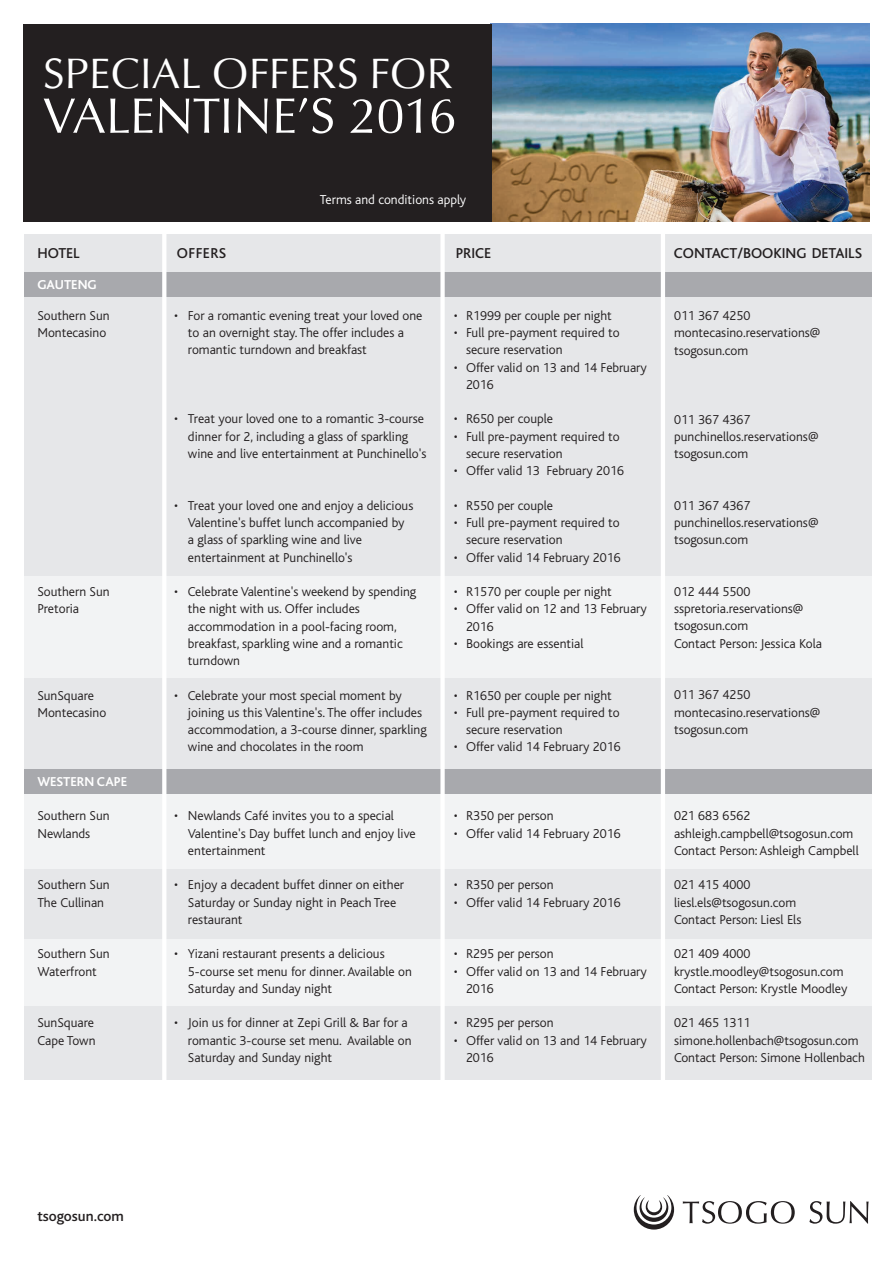
<style>
.page{position:relative;width:893px;height:1263px;background:#fff}
.page>*{position:absolute;margin:0;border:0;box-sizing:border-box;transform-origin:0 0}
.t1{font:51px "Classico Becker";color:#fff}
.t2{font:43.5px "Classico Becker";color:#fff}
.t3{font:500 15px "Bliss";color:#231f20}
.t4{font:300 13.5px/17.2px "Bliss";color:#231f20}
.t5{font:300 13.5px "Bliss";color:#fff}
.t6{font:700 13.5px "Bliss";color:#fff}
</style>
<div class="page">
<img style="left:492px;top:24px;width:377px;height:198px">
<div style="left:24px;top:24px;width:468px;height:203px;background:#231f20"></div>
<div style="left:24px;top:227px;width:847px;height:853px;background:#e6e7e9"></div>
<div style="left:24px;top:576px;width:847px;height:102px;background:#f2f3f4"></div>
<div style="left:24px;top:776px;width:847px;height:92px;background:#f2f3f4"></div>
<div style="left:24px;top:939px;width:847px;height:67px;background:#f2f3f4"></div>
<div style="left:24px;top:273px;width:847px;height:24px;background:#a8a9ad"></div>
<div style="left:24px;top:770px;width:847px;height:24px;background:#a8a9ad"></div>
<svg style="left:634px;top:1195px;width:40px;height:34px"></svg>
<svg style="left:683px;top:1201px;width:112px;height:22px"></svg>
<svg style="left:809px;top:1201px;width:60px;height:22px"></svg>
<hr style="left:162px;top:234px;width:4px;height:948px;background:#fff">
<div style="left:440px;top:234px;width:5px;height:941px;background:#fff"></div>
<hr style="left:661px;top:234px;width:4px;height:948px;background:#fff">
<div style="left:17px;top:222px;width:864px;height:12px;background:#fff"></div>
<h2 class="t2" style="left:43px;top:47px;width:412px">SPECIAL OFFERS FOR</h2>
<h1 class="t1" style="left:43px;top:85px;width:415px">VALENTINE’S 2016</h1>
<p class="t5" style="left:320px;top:193px;width:148px">Terms and conditions apply</p>
<p class="t3" style="left:37px;top:245px;width:44px">HOTEL</p>
<p class="t3" style="left:177px;top:245px;width:51px">OFFERS</p>
<p class="t3" style="left:674px;top:245px;width:190px">CONTACT/BOOKING DETAILS</p>
<p class="t3" style="left:456px;top:245px;width:37px">PRICE</p>
<p class="t6" style="left:37px;top:277px;width:61px">GAUTENG</p>
<p class="t4" style="left:37px;top:307px;width:74px">Southern Sun<br>Montecasino</p>
<p class="t4" style="left:37px;top:583px;width:74px">Southern Sun<br>Pretoria</p>
<p class="t4" style="left:37px;top:687px;width:70px">SunSquare<br>Montecasino</p>
<p class="t6" style="left:37px;top:774px;width:91px">WESTERN CAPE</p>
<p class="t4" style="left:37px;top:807px;width:74px">Southern Sun<br>Newlands</p>
<p class="t4" style="left:37px;top:876px;width:74px">Southern Sun<br>The Cullinan</p>
<p class="t4" style="left:37px;top:945px;width:74px">Southern Sun<br>Waterfront</p>
<p class="t4" style="left:37px;top:1014px;width:60px">SunSquare<br>Cape Town</p>
<p class="t4" style="left:188px;top:307px;width:236px;text-indent:-14px">• For a romantic evening treat your loved one to an overnight stay. The offer includes a romantic turndown and breakfast</p>
<p class="t4" style="left:188px;top:411px;width:240px;text-indent:-14px">• Treat your loved one to a romantic 3-course dinner for 2, including a glass of sparkling wine and live entertainment at Punchinello's</p>
<p class="t4" style="left:188px;top:497px;width:227px;text-indent:-14px">• Treat your loved one and enjoy a delicious Valentine's buffet lunch accompanied by a glass of sparkling wine and live entertainment at Punchinello's</p>
<p class="t4" style="left:188px;top:583px;width:230px;text-indent:-14px">• Celebrate Valentine's weekend by spending the night with us. Offer includes accommodation in a pool-facing room, breakfast, sparkling wine and a romantic turndown</p>
<p class="t4" style="left:188px;top:687px;width:240px;text-indent:-14px">• Celebrate your most special moment by joining us this Valentine's. The offer includes accommodation, a 3-course dinner, sparkling wine and chocolates in the room</p>
<p class="t4" style="left:188px;top:807px;width:229px;text-indent:-14px">• Newlands Café invites you to a special<br>Valentine's Day buffet lunch and enjoy live entertainment</p>
<p class="t4" style="left:188px;top:876px;width:218px;text-indent:-14px">• Enjoy a decadent buffet dinner on either<br>Saturday or Sunday night in Peach Tree restaurant</p>
<p class="t4" style="left:188px;top:945px;width:225px;text-indent:-14px">• Yizani restaurant presents a delicious<br>5-course set menu for dinner. Available on<br>Saturday and Sunday night</p>
<p class="t4" style="left:188px;top:1014px;width:225px;text-indent:-14px">• Join us for dinner at Zepi Grill &amp; Bar for a romantic 3-course set menu. Available on<br>Saturday and Sunday night</p>
<p class="t4" style="left:454px;top:307px;width:159px">• R1999 per couple per night</p>
<p class="t4" style="left:466px;top:324px;width:155px;text-indent:-12px">• Full pre-payment required to secure reservation</p>
<p class="t4" style="left:466px;top:359px;width:182px;text-indent:-12px">• Offer valid on 13 and 14 February<br>2016</p>
<p class="t4" style="left:454px;top:411px;width:101px">• R650 per couple</p>
<p class="t4" style="left:466px;top:428px;width:155px;text-indent:-12px">• Full pre-payment required to secure reservation</p>
<p class="t4" style="left:454px;top:462px;width:172px">• Offer valid 13 February 2016</p>
<p class="t4" style="left:454px;top:497px;width:101px">• R550 per couple</p>
<p class="t4" style="left:466px;top:514px;width:155px;text-indent:-12px">• Full pre-payment required to secure reservation</p>
<p class="t4" style="left:454px;top:549px;width:168px">• Offer valid 14 February 2016</p>
<p class="t4" style="left:454px;top:583px;width:159px">• R1570 per couple per night</p>
<p class="t4" style="left:466px;top:600px;width:182px;text-indent:-12px">• Offer valid on 12 and 13 February<br>2016</p>
<p class="t4" style="left:454px;top:635px;width:131px">• Bookings are essential</p>
<p class="t4" style="left:454px;top:687px;width:159px">• R1650 per couple per night</p>
<p class="t4" style="left:466px;top:704px;width:155px;text-indent:-12px">• Full pre-payment required to secure reservation</p>
<p class="t4" style="left:454px;top:738px;width:168px">• Offer valid 14 February 2016</p>
<p class="t4" style="left:454px;top:807px;width:101px">• R350 per person</p>
<p class="t4" style="left:454px;top:825px;width:168px">• Offer valid 14 February 2016</p>
<p class="t4" style="left:454px;top:876px;width:101px">• R350 per person</p>
<p class="t4" style="left:454px;top:894px;width:168px">• Offer valid 14 February 2016</p>
<p class="t4" style="left:454px;top:945px;width:101px">• R295 per person</p>
<p class="t4" style="left:466px;top:963px;width:182px;text-indent:-12px">• Offer valid on 13 and 14 February<br>2016</p>
<p class="t4" style="left:454px;top:1014px;width:101px">• R295 per person</p>
<p class="t4" style="left:466px;top:1032px;width:182px;text-indent:-12px">• Offer valid on 13 and 14 February<br>2016</p>
<p class="t4" style="left:674px;top:307px;width:148px">011 367 4250 montecasino.reservations@ tsogosun.com</p>
<p class="t4" style="left:674px;top:411px;width:146px">011 367 4367 punchinellos.reservations@ tsogosun.com</p>
<p class="t4" style="left:674px;top:497px;width:146px">011 367 4367 punchinellos.reservations@ tsogosun.com</p>
<p class="t4" style="left:674px;top:583px;width:149px">012 444 5500 sspretoria.reservations@ tsogosun.com<br>Contact Person: Jessica Kola</p>
<p class="t4" style="left:674px;top:687px;width:148px">011 367 4250 montecasino.reservations@ tsogosun.com</p>
<p class="t4" style="left:674px;top:807px;width:186px">021 683 6562 ashleigh.campbell@tsogosun.com<br>Contact Person: Ashleigh Campbell</p>
<p class="t4" style="left:674px;top:876px;width:129px">021 415 4000 liesl.els@tsogosun.com<br>Contact Person: Liesl Els</p>
<p class="t4" style="left:674px;top:945px;width:175px">021 409 4000 krystle.moodley@tsogosun.com<br>Contact Person: Krystle Moodley</p>
<p class="t4" style="left:674px;top:1014px;width:192px">021 465 1311 simone.hollenbach@tsogosun.com<br>Contact Person: Simone Hollenbach</p>
<p class="t3" style="left:37px;top:1208px;width:88px">tsogosun.com</p>
</div>
